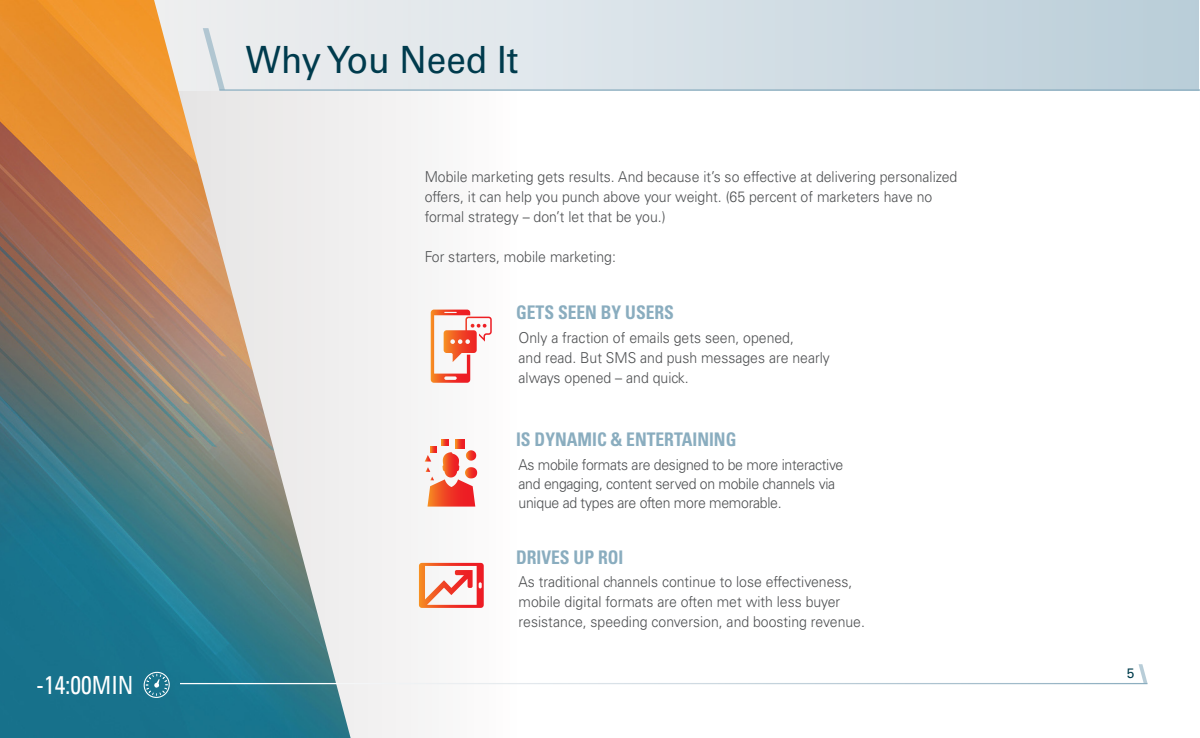
<style>
.page{position:relative;width:1200px;height:738px;background:#fff}
.page>*{position:absolute;margin:0;border:0;box-sizing:border-box;transform-origin:0 0}
.t1{font:37.5px "Univers";color:#003b4d;scale:.94 1}
.t2{font:condensed 25.62px "Univers";color:#fff;scale:.94 1}
.t3{font:700 condensed 18.75px "Univers";color:#8aadbf;scale:.94 1}
.t4{font:300 15px/20px "Univers";color:#4e5052;scale:.94 1}
.t5{font:300 15px/18.8px "Univers";letter-spacing:-.02em;color:#4e5052;scale:.94 1}
.t6{font:13.75px "Univers";color:#003d4d}
.s1{font-size:25px}
</style>
<div class="page">
<svg style="left:1139px;top:664px;width:8px;height:19px"></svg>
<svg style="left:351px;top:0;width:848px;height:89px;background:#d1dde4"></svg>
<hr style="left:219px;top:89px;width:981px;height:2px;background:#8aadbf">
<img style="left:0;top:0;width:351px;height:738px">
<hr style="left:180px;top:682px;width:158px;height:2px;background:#fff">
<svg style="left:142px;top:670px;width:29px;height:29px"></svg>
<svg style="left:431px;top:309px;width:61px;height:73px"></svg>
<svg style="left:419px;top:562px;width:65px;height:46px"></svg>
<svg style="left:425px;top:439px;width:52px;height:67px"></svg>
<h2 class="t2" style="left:36px;top:668px;width:105px">-14:00<span class="s1">MIN</span></h2>
<h1 class="t1" style="left:246px;top:38px;width:292px">Why You Need It</h1>
<p class="t4" style="left:425px;top:167px;width:568px">Mobile marketing gets results. And because it’s so effective at delivering personalized offers, it can help you punch above your weight. (65 percent of marketers have no formal strategy – don’t let that be you.)</p>
<p class="t4" style="left:425px;top:247px;width:205px">For starters, mobile marketing:</p>
<p class="t3" style="left:516px;top:300px;width:170px">GETS SEEN BY USERS</p>
<p class="t4" style="left:519px;top:328px;width:333px">Only a fraction of emails gets seen, opened,<br>and read. But SMS and push messages are nearly always opened – and quick.</p>
<p class="t3" style="left:516px;top:427px;width:236px">IS DYNAMIC &amp; ENTERTAINING</p>
<p class="t5" style="left:519px;top:455px;width:347px">As mobile formats are designed to be more interactive and engaging, content served on mobile channels via unique ad types are often more memorable.</p>
<p class="t3" style="left:516px;top:546px;width:116px">DRIVES UP ROI</p>
<p class="t4" style="left:519px;top:571px;width:370px">As traditional channels continue to lose effectiveness, mobile digital formats are often met with less buyer resistance, speeding conversion, and boosting revenue.</p>
<p class="t6" style="left:1127px;top:665px;width:9px">5</p>
</div>
